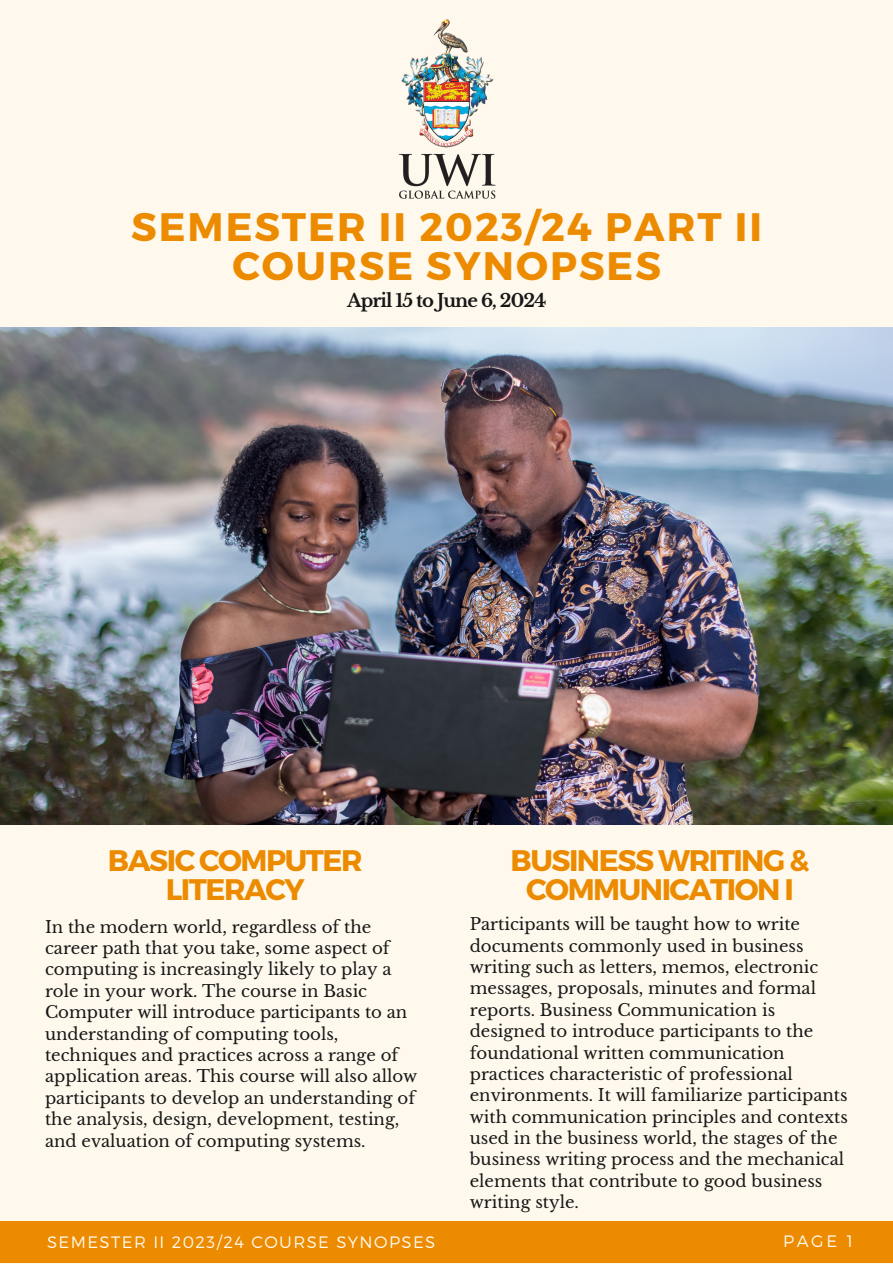
<style>
.page{position:relative;width:893px;height:1264px;background:#fff}
.page>*{position:absolute;margin:0;border:0;box-sizing:border-box;transform-origin:0 0}
.t1{font:700 39.75px/39.3px "Montserrat";letter-spacing:.05em;color:#ed8b00;text-align:center}
.t2{font:700 29.7px/29.2px "Montserrat";letter-spacing:-.05em;color:#ed8b00;text-align:center}
.t3{font:700 18px "Libre Baskerville";letter-spacing:-.05em;color:#171717}
.t4{font:16.5px/21.3px "Libre Baskerville";color:#171717}
.t5{font:300 16.5px "Montserrat";letter-spacing:.085em;color:#fff9ed}
</style>
<div class="page">
<div style="left:0;top:0;width:892px;height:1263px;background:#fff9ed"></div>
<img style="left:0;top:328px;width:892px;height:496px">
<div style="left:0;top:1221px;width:892px;height:41px;background:#ed8b00"></div>
<img style="left:399px;top:19px;width:97px;height:180px">
<h2 class="t1" style="left:131px;top:205px;width:632px">SEMESTER II 2023/24 PART II<br>COURSE SYNOPSES</h2>
<p class="t3" style="left:347px;top:289px;width:201px">April 15 to June 6, 2024</p>
<p class="t2" style="left:108px;top:843px;width:256px">BASIC COMPUTER<br>LITERACY</p>
<p class="t4" style="left:45px;top:916px;width:374px">In the modern world, regardless of the career path that you take, some aspect of computing is increasingly likely to play a role in your work. The course in Basic Computer will introduce participants to an understanding of computing tools, techniques and practices across a range of application areas. This course will also allow participants to develop an understanding of the analysis, design, development, testing, and evaluation of computing systems.</p>
<h2 class="t2" style="left:510px;top:843px;width:300px">BUSINESS WRITING &amp;<br>COMMUNICATION I</h2>
<h3 class="t4" style="left:470px;top:913px;width:380px">Participants will be taught how to write documents commonly used in business writing such as letters, memos, electronic messages, proposals, minutes and formal reports. Business Communication is designed to introduce participants to the foundational written communication practices characteristic of professional environments. It will familiarize participants with communication principles and contexts used in the business world, the stages of the business writing process and the mechanical elements that contribute to good business writing style.</h3>
<p class="t5" style="left:165px;top:1229px;width:265px">2023/24 COURSE SYNOPSES</p>
<h3 class="t5" style="left:47px;top:1231px;width:390px">SEMESTER II 2023/24 COURSE SYNOPSES</h3>
<h3 class="t5" style="left:783px;top:1230px;width:72px">PAGE 1</h3>
</div>
